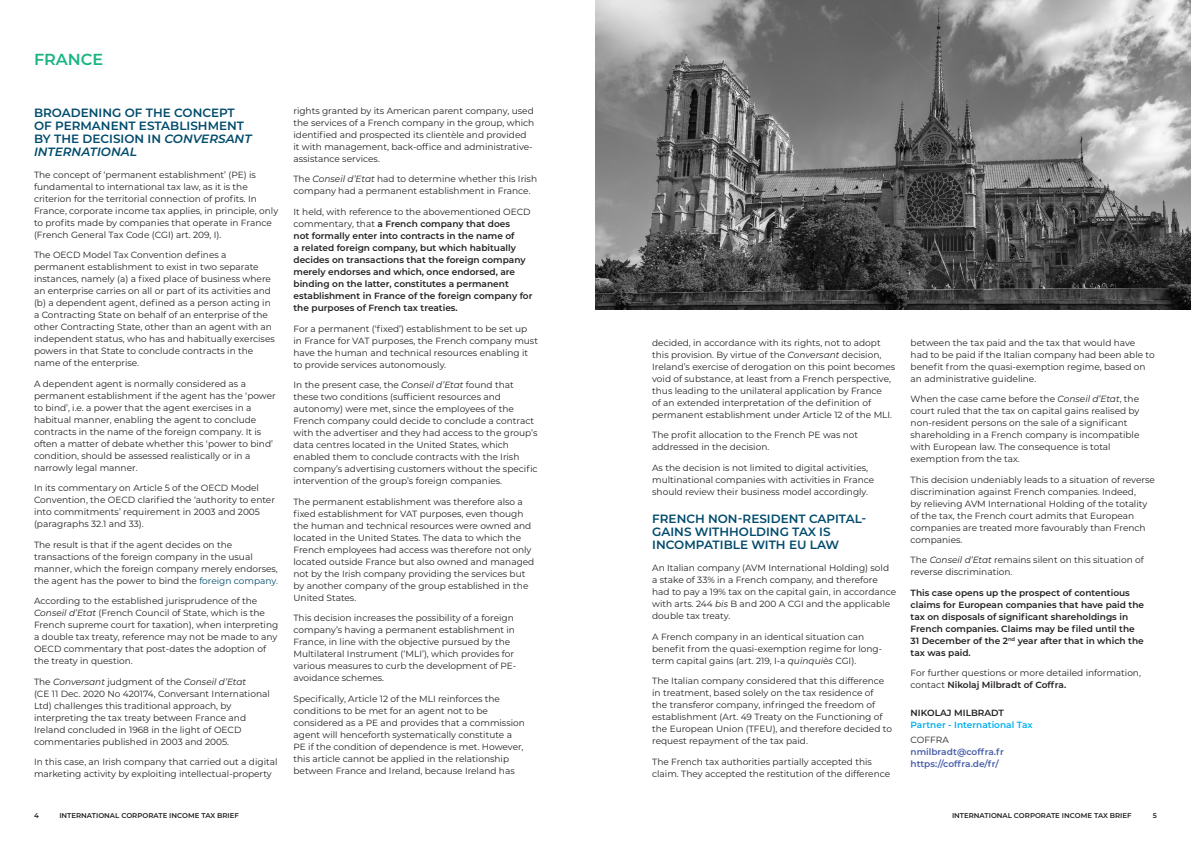
<style>
.page{position:relative;width:1191px;height:842px;background:#fff}
.page>*{position:absolute;margin:0;border:0;box-sizing:border-box;transform-origin:0 0}
.t1{font:600 16px "Montserrat";color:#1ab584}
.t2{font:600 12px/13px "Montserrat";color:#004b6c}
.Body{font:9px/12px "Montserrat";color:#231f20}
.Body-2{font:600 9px/12px "Montserrat";color:#231f20}
.Body-3{font:600 9px "Montserrat";color:#475da9}
.t3{font:600 9px "Montserrat";color:#00aeef}
.t4{font:600 7px "Montserrat";color:#231f20}
.s1{font-style:italic}
.s2{color:#004b6c}
.s3{font-weight:400}
.s4{font-weight:600}
</style>
<div class="page">
<img style="left:595px;top:0;width:596px;height:310px">
<h1 class="t1" style="left:34px;top:48px;width:71px">FRANCE</h1>
<h2 class="t2" style="left:34px;top:106px;width:219px">BROADENING OF THE CONCEPT<br>OF PERMANENT ESTABLISHMENT<br>BY THE DECISION IN <span class="s1">CONVERSANT<br>INTERNATIONAL</span></h2>
<p class="Body" style="left:34px;top:168px;width:246px">The concept of ‘permanent establishment’ (PE) is fundamental to international tax law, as it is the criterion for the territorial connection of profits. In France, corporate income tax applies, in principle, only to profits made by companies that operate in France (French General Tax Code (CGI) art. 209, I).</p>
<p class="Body" style="left:34px;top:249px;width:242px">The OECD Model Tax Convention defines a permanent establishment to exist in two separate instances, namely (a) a fixed place of business where an enterprise carries on all or part of its activities and (b) a dependent agent, defined as a person acting in a Contracting State on behalf of an enterprise of the other Contracting State, other than an agent with an independent status, who has and habitually exercises powers in that State to conclude contracts in the name of the enterprise.</p>
<p class="Body" style="left:34px;top:377px;width:243px">A dependent agent is normally considered as a permanent establishment if the agent has the ‘power to bind’, i.e. a power that the agent exercises in a habitual manner, enabling the agent to conclude contracts in the name of the foreign company. It is often a matter of debate whether this ‘power to bind’ condition, should be assessed realistically or in a narrowly legal manner.</p>
<p class="Body" style="left:34px;top:482px;width:242px">In its commentary on Article 5 of the OECD Model Convention, the OECD clarified the ‘authority to enter into commitments’ requirement in 2003 and 2005 (paragraphs 32.1 and 33).</p>
<p class="Body" style="left:34px;top:538px;width:245px">The result is that if the agent decides on the transactions of the foreign company in the usual manner, which the foreign company merely endorses, the agent has the power to bind the <span class="s2">foreign company.</span></p>
<p class="Body" style="left:34px;top:595px;width:246px">According to the established jurisprudence of the <span class="s1">Conseil d’Etat</span> (French Council of State, which is the French supreme court for taxation), when interpreting a double tax treaty, reference may not be made to any OECD commentary that post-dates the adoption of the treaty in question.</p>
<p class="Body" style="left:34px;top:675px;width:237px">The <span class="s1">Conversant</span> judgment of the <span class="s1">Conseil d’Etat<br></span>(CE 11 Dec. 2020 No 420174, Conversant International Ltd) challenges this traditional approach, by interpreting the tax treaty between France and Ireland concluded in 1968 in the light of OECD commentaries published in 2003 and 2005.</p>
<p class="Body" style="left:34px;top:756px;width:245px">In this case, an Irish company that carried out a digital marketing activity by exploiting intellectual-property</p>
<p class="Body" style="left:293px;top:104px;width:242px">rights granted by its American parent company, used the services of a French company in the group, which identified and prospected its clientèle and provided it with management, back-office and administrative&shy;assistance services.</p>
<p class="Body" style="left:293px;top:173px;width:245px">The <span class="s1">Conseil d’Etat</span> had to determine whether this Irish company had a permanent establishment in France.</p>
<p class="Body-2" style="left:293px;top:205px;width:240px"><span class="s3">It held, with reference to the abovementioned OECD commentary, that</span> a French company that does<br>not formally enter into contracts in the name of<br>a related foreign company, but which habitually decides on transactions that the foreign company merely endorses and which, once endorsed, are binding on the latter, constitutes a permanent establishment in France of the foreign company for the purposes of French tax treaties.</p>
<p class="Body" style="left:293px;top:322px;width:246px">For a permanent (‘fixed’) establishment to be set up in France for VAT purposes, the French company must have the human and technical resources enabling it to provide services autonomously.</p>
<p class="Body" style="left:293px;top:378px;width:246px">In the present case, the <span class="s1">Conseil d’Etat</span> found that these two conditions (sufficient resources and autonomy) were met, since the employees of the French company could decide to conclude a contract with the advertiser and they had access to the group’s data centres located in the United States, which enabled them to conclude contracts with the Irish company’s advertising customers without the specific intervention of the group’s foreign companies.</p>
<p class="Body" style="left:293px;top:495px;width:242px">The permanent establishment was therefore also a fixed establishment for VAT purposes, even though the human and technical resources were owned and located in the United States. The data to which the French employees had access was therefore not only located outside France but also owned and managed not by the Irish company providing the services but by another company of the group established in the United States.</p>
<p class="Body" style="left:293px;top:611px;width:224px">This decision increases the possibility of a foreign company’s having a permanent establishment in France, in line with the objective pursued by the Multilateral Instrument (‘MLI’), which provides for various measures to curb the development of PE&shy;avoidance schemes.</p>
<p class="Body" style="left:293px;top:692px;width:233px">Specifically, Article 12 of the MLI reinforces the conditions to be met for an agent not to be considered as a PE and provides that a commission agent will henceforth systematically constitute a PE if the condition of dependence is met. However, this article cannot be applied in the relationship between France and Ireland, because Ireland has</p>
<p class="Body" style="left:652px;top:336px;width:244px">decided, in accordance with its rights, not to adopt this provision. By virtue of the <span class="s1">Conversant</span> decision, Ireland’s exercise of derogation on this point becomes void of substance, at least from a French perspective, thus leading to the unilateral application by France<br>of an extended interpretation of the definition of permanent establishment under Article 12 of the MLI.</p>
<p class="Body" style="left:652px;top:428px;width:207px">The profit allocation to the French PE was not addressed in the decision.</p>
<p class="Body" style="left:652px;top:461px;width:224px">As the decision is not limited to digital activities, multinational companies with activities in France should review their business model accordingly.</p>
<h2 class="t2" style="left:652px;top:512px;width:216px">FRENCH NON-RESIDENT CAPITAL-<br>GAINS WITHHOLDING TAX IS<br>INCOMPATIBLE WITH EU LAW</h2>
<p class="Body" style="left:652px;top:561px;width:246px">An Italian company (AVM International Holding) sold a stake of 33% in a French company, and therefore had to pay a 19% tax on the capital gain, in accordance with arts. 244 <span class="s1">bis</span> B and 200 A CGI and the applicable double tax treaty.</p>
<p class="Body" style="left:652px;top:630px;width:231px">A French company in an identical situation can benefit from the quasi-exemption regime for long&shy;term capital gains (art. 219, I-a <span class="s1">quinquiès</span> CGI).</p>
<p class="Body" style="left:652px;top:674px;width:241px">The Italian company considered that this difference in treatment, based solely on the tax residence of<br>the transferor company, infringed the freedom of establishment (Art. 49 Treaty on the Functioning of the European Union (TFEU), and therefore decided to request repayment of the tax paid.</p>
<p class="Body" style="left:652px;top:755px;width:239px">The French tax authorities partially accepted this claim. They accepted the restitution of the difference</p>
<p class="Body" style="left:910px;top:336px;width:246px">between the tax paid and the tax that would have had to be paid if the Italian company had been able to benefit from the quasi-exemption regime, based on an administrative guideline.</p>
<p class="Body" style="left:910px;top:392px;width:230px">When the case came before the <span class="s1">Conseil d’Etat</span>, the court ruled that the tax on capital gains realised by non-resident persons on the sale of a significant shareholding in a French company is incompatible with European law. The consequence is total exemption from the tax.</p>
<p class="Body" style="left:910px;top:473px;width:246px">This decision undeniably leads to a situation of reverse discrimination against French companies. Indeed,<br>by relieving AVM International Holding of the totality of the tax, the French court admits that European companies are treated more favourably than French companies.</p>
<p class="Body" style="left:910px;top:553px;width:235px">The <span class="s1">Conseil d’Etat</span> remains silent on this situation of reverse discrimination.</p>
<p class="Body-2" style="left:910px;top:586px;width:235px">This case opens up the prospect of contentious claims for European companies that have paid the tax on disposals of significant shareholdings in French companies. Claims may be filed until the 31 December of the 2<sup>nd</sup> year after that in which the tax was paid.</p>
<p class="Body" style="left:910px;top:666px;width:232px">For further questions or more detailed information, contact <span class="s4">Nikolaj Milbradt of Coffra.</span></p>
<h2 class="Body-2" style="left:910px;top:706px;width:95px">NIKOLAJ MILBRADT</h2>
<h2 class="t3" style="left:910px;top:718px;width:123px">Partner - International Tax</h2>
<p class="Body" style="left:910px;top:733px;width:40px">COFFRA</p>
<p class="Body-3" style="left:910px;top:745px;width:95px">nmilbradt@coffra.fr</p>
<p class="Body-3" style="left:910px;top:757px;width:90px">https://coffra.de/fr/</p>
<p class="t4" style="left:34px;top:810px;width:6px">4</p>
<p class="t4" style="left:59px;top:810px;width:181px">INTERNATIONAL CORPORATE INCOME TAX BRIEF</p>
<p class="t4" style="left:952px;top:810px;width:181px">INTERNATIONAL CORPORATE INCOME TAX BRIEF</p>
<p class="t4" style="left:1152px;top:810px;width:6px">5</p>
</div>
